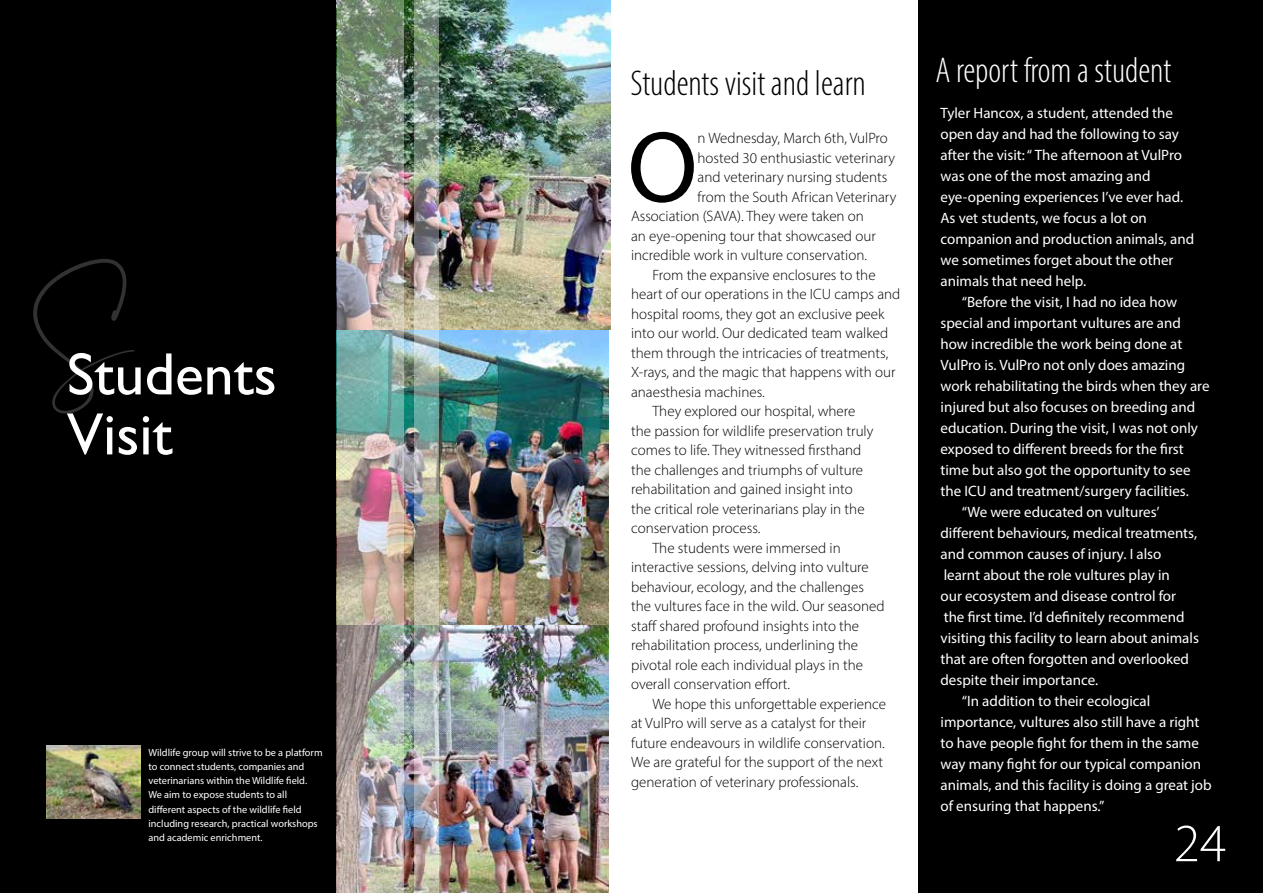
<style>
.page{position:relative;width:1263px;height:893px;background:#fff}
.page>*{position:absolute;margin:0;border:0;box-sizing:border-box;transform-origin:0 0}
.t1{font:101.85px "Myriad Pro";color:#000}
.t2{font:60px/60px "Gill Sans";color:#fff}
.t3{font:300 54px "Myriad Pro";color:#fff}
.t4{font:51.9px "Dalmatins";color:#fff}
.t5{font:300 condensed 36px "Myriad Pro";color:#000}
.t6{font:300 condensed 36px "Myriad Pro";color:#fff}
.t7{font:300 15px "Myriad Pro";color:#000}
.t8{font:15px/21px "Myriad Pro";color:#fff}
.t9{font:10.35px/14.2px "Myriad Pro";color:#fff}
</style>
<div class="page">
<img style="left:336px;top:329px;width:272px;height:297px">
<img style="left:336px;top:626px;width:273px;height:267px">
<img style="left:336px;top:0;width:274px;height:329px">
<div style="left:0;top:0;width:336px;height:893px;background:#000"></div>
<div style="left:918px;top:0;width:345px;height:893px;background:#000"></div>
<img style="left:47px;top:746px;width:93px;height:72px">
<img style="left:337px;top:0;width:67px;height:893px">
<img style="left:414px;top:0;width:24px;height:893px">
<h3 class="t4" style="left:30px;top:315px;width:105px">S</h3>
<h2 class="t2" style="left:67px;top:344px;width:211px">Students<br>Visit</h2>
<p class="t9" style="left:148px;top:745px;width:176px">Wildlife group will strive to be a platform to connect students, companies and veterinarians within the Wildlife field.<br>We aim to expose students to all different aspects of the wildlife field including research, practical workshops and academic enrichment.</p>
<h3 class="t5" style="left:630px;top:62px;width:237px">Students visit and learn</h3>
<h1 class="t1" style="left:627px;top:105px;width:72px">O</h1>
<p class="t7" style="left:698px;top:129px;width:192px">n Wednesday, March 6th, VulPro</p>
<p class="t7" style="left:698px;top:149px;width:199px">hosted 30 enthusiastic veterinary</p>
<p class="t7" style="left:698px;top:168px;width:191px">and veterinary nursing students</p>
<p class="t7" style="left:698px;top:188px;width:200px">from the South African Veterinary</p>
<p class="t7" style="left:631px;top:207px;width:234px">Association (SAVA). They were taken on</p>
<p class="t7" style="left:631px;top:227px;width:246px">an eye-opening tour that showcased our</p>
<p class="t7" style="left:631px;top:246px;width:237px">incredible work in vulture conservation.</p>
<p class="t7" style="left:652px;top:266px;width:225px">From the expansive enclosures to the</p>
<p class="t7" style="left:631px;top:285px;width:271px">heart of our operations in the ICU camps and</p>
<p class="t7" style="left:631px;top:305px;width:255px">hospital rooms, they got an exclusive peek</p>
<p class="t7" style="left:631px;top:324px;width:259px">into our world. Our dedicated team walked</p>
<p class="t7" style="left:631px;top:344px;width:259px">them through the intricacies of treatments,</p>
<p class="t7" style="left:631px;top:363px;width:266px">X-rays, and the magic that happens with our</p>
<p class="t7" style="left:631px;top:383px;width:135px">anaesthesia machines.</p>
<p class="t7" style="left:652px;top:402px;width:205px">They explored our hospital, where</p>
<p class="t7" style="left:631px;top:422px;width:244px">the passion for wildlife preservation truly</p>
<p class="t7" style="left:631px;top:441px;width:232px">comes to life. They witnessed firsthand</p>
<p class="t7" style="left:631px;top:461px;width:234px">the challenges and triumphs of vulture</p>
<p class="t7" style="left:631px;top:480px;width:223px">rehabilitation and gained insight into</p>
<p class="t7" style="left:631px;top:500px;width:235px">the critical role veterinarians play in the</p>
<p class="t7" style="left:631px;top:519px;width:131px">conservation process.</p>
<p class="t7" style="left:652px;top:539px;width:190px">The students were immersed in</p>
<p class="t7" style="left:631px;top:558px;width:239px">interactive sessions, delving into vulture</p>
<p class="t7" style="left:631px;top:578px;width:234px">behaviour, ecology, and the challenges</p>
<p class="t7" style="left:631px;top:597px;width:255px">the vultures face in the wild. Our seasoned</p>
<p class="t7" style="left:631px;top:617px;width:230px">staff shared profound insights into the</p>
<p class="t7" style="left:631px;top:636px;width:228px">rehabilitation process, underlining the</p>
<p class="t7" style="left:631px;top:656px;width:233px">pivotal role each individual plays in the</p>
<p class="t7" style="left:631px;top:675px;width:161px">overall conservation effort.</p>
<p class="t7" style="left:652px;top:695px;width:235px">We hope this unforgettable experience</p>
<p class="t7" style="left:631px;top:714px;width:237px">at VulPro will serve as a catalyst for their</p>
<p class="t7" style="left:631px;top:734px;width:255px">future endeavours in wildlife conservation.</p>
<p class="t7" style="left:631px;top:753px;width:254px">We are grateful for the support of the next</p>
<p class="t7" style="left:631px;top:773px;width:229px">generation of veterinary professionals.</p>
<h3 class="t6" style="left:935px;top:49px;width:237px">A report from a student</h3>
<p class="t8" style="left:940px;top:102px;width:255px">Tyler Hancox, a student, attended the open day and had the following to say after the visit: “ The afternoon at VulPro was one of the most amazing and eye-opening experiences I’ve ever had.<br>As vet students, we focus a lot on companion and production animals, and we sometimes forget about the other animals that need help.</p>
<p class="t8" style="left:962px;top:291px;width:217px">“Before the visit, I had no idea how</p>
<p class="t8" style="left:940px;top:312px;width:242px">special and important vultures are and</p>
<p class="t8" style="left:940px;top:333px;width:243px">how incredible the work being done at</p>
<p class="t8" style="left:940px;top:354px;width:246px">VulPro is. VulPro not only does amazing</p>
<p class="t8" style="left:940px;top:375px;width:271px">work rehabilitating the birds when they are</p>
<p class="t8" style="left:940px;top:396px;width:256px">injured but also focuses on breeding and</p>
<p class="t8" style="left:940px;top:417px;width:259px">education. During the visit, I was not only</p>
<p class="t8" style="left:940px;top:438px;width:245px">exposed to different breeds for the first</p>
<p class="t8" style="left:940px;top:459px;width:251px">time but also got the opportunity to see</p>
<p class="t8" style="left:940px;top:480px;width:250px">the ICU and treatment/surgery facilities.</p>
<p class="t8" style="left:962px;top:501px;width:199px">“We were educated on vultures’</p>
<p class="t8" style="left:940px;top:522px;width:258px">different behaviours, medical treatments,</p>
<p class="t8" style="left:940px;top:543px;width:222px">and common causes of injury. I also</p>
<p class="t8" style="left:944px;top:564px;width:228px">learnt about the role vultures play in</p>
<p class="t8" style="left:940px;top:585px;width:237px">our ecosystem and disease control for</p>
<p class="t8" style="left:944px;top:606px;width:242px">the first time. I’d definitely recommend</p>
<p class="t8" style="left:940px;top:627px;width:260px">visiting this facility to learn about animals</p>
<p class="t8" style="left:940px;top:648px;width:250px">that are often forgotten and overlooked</p>
<p class="t8" style="left:940px;top:669px;width:159px">despite their importance.</p>
<p class="t8" style="left:962px;top:690px;width:190px">“In addition to their ecological</p>
<p class="t8" style="left:940px;top:711px;width:260px">importance, vultures also still have a right</p>
<p class="t8" style="left:940px;top:732px;width:260px">to have people fight for them in the same</p>
<p class="t8" style="left:940px;top:753px;width:262px">way many fight for our typical companion</p>
<p class="t8" style="left:940px;top:774px;width:273px">animals, and this facility is doing a great job</p>
<p class="t8" style="left:940px;top:795px;width:165px">of ensuring that happens.”</p>
<h3 class="t3" style="left:1174px;top:811px;width:54px">24</h3>
</div>
